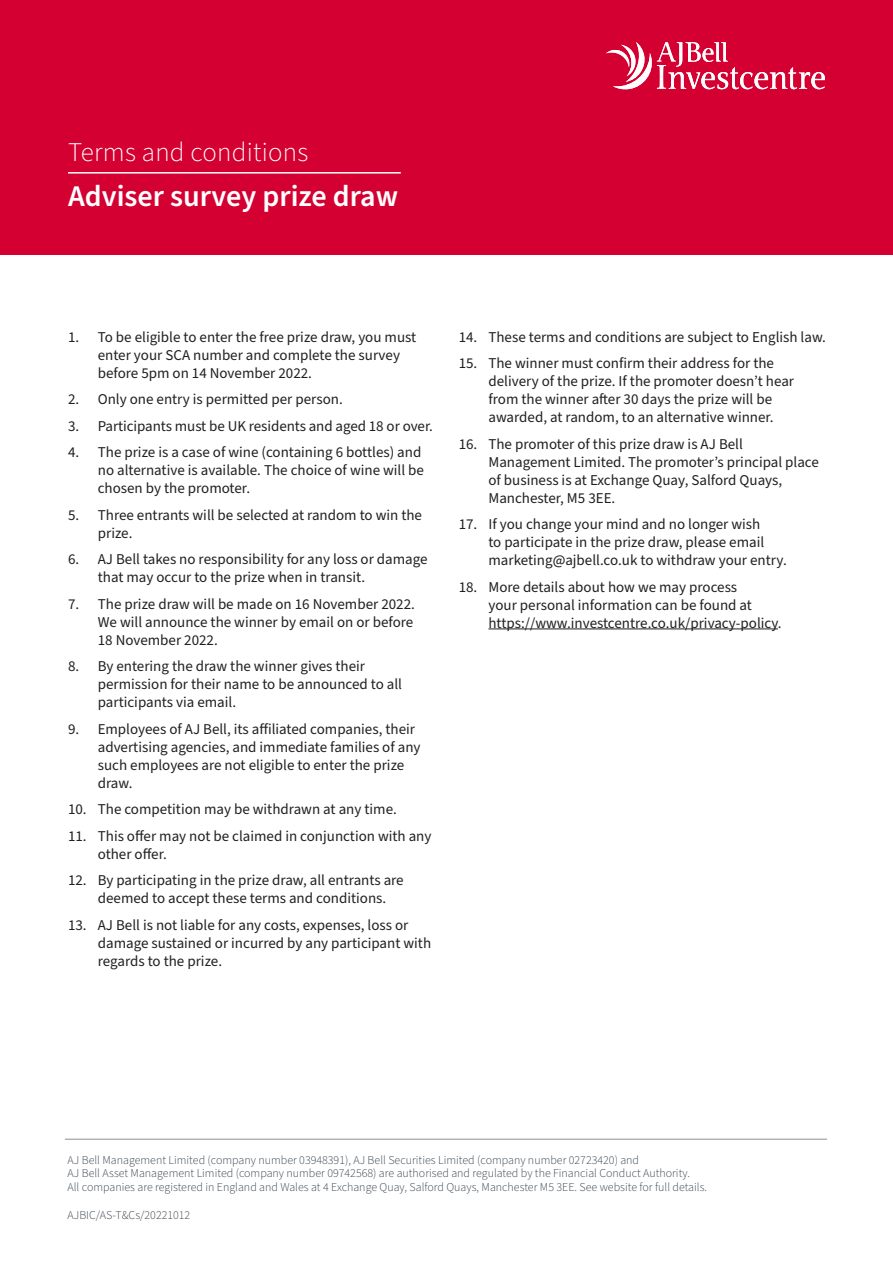
<style>
.page{position:relative;width:893px;height:1263px;background:#fff}
.page>*{position:absolute;margin:0;border:0;box-sizing:border-box;transform-origin:0 0}
.t1{font:600 30px "Source Sans Pro";color:#fff}
.t2{font:300 27px "Source Sans Pro";letter-spacing:.01em;color:#fff}
.t3{font:15px/18px "Source Sans Pro";color:#231f20}
.t4{font:300 12px/13.5px "Source Sans Pro";color:#333f48}
</style>
<div class="page">
<div style="left:0;top:0;width:893px;height:254px;background:#d50032"></div>
<hr style="left:68px;top:172px;width:333px;height:2px;background:#fff">
<hr style="left:488px;top:628px;width:290px;height:1px;background:#231f20">
<svg style="left:606px;top:42px;width:219px;height:48px"></svg>
<hr style="left:65px;top:1139px;width:762px;height:1px;background:#888f95">
<h2 class="t2" style="left:68px;top:134px;width:242px">Terms and conditions</h2>
<h1 class="t1" style="left:68px;top:176px;width:332px">Adviser survey prize draw</h1>
<p class="t3" style="left:98px;top:328px;width:320px;text-indent:-30px">1. To be eligible to enter the free prize draw, you must enter your SCA number and complete the survey before 5pm on 14 November 2022.</p>
<p class="t3" style="left:68px;top:391px;width:276px">2. Only one entry is permitted per person.</p>
<p class="t3" style="left:68px;top:417px;width:366px">3. Participants must be UK residents and aged 18 or over.</p>
<p class="t3" style="left:98px;top:444px;width:328px;text-indent:-30px">4. The prize is a case of wine (containing 6 bottles) and no alternative is available. The choice of wine will be chosen by the promoter.</p>
<p class="t3" style="left:98px;top:506px;width:326px;text-indent:-30px">5. Three entrants will be selected at random to win the prize.</p>
<p class="t3" style="left:98px;top:551px;width:331px;text-indent:-30px">6. AJ Bell takes no responsibility for any loss or damage that may occur to the prize when in transit.</p>
<p class="t3" style="left:98px;top:595px;width:319px;text-align:justify;text-indent:-30px">7. The prize draw will be made on 16 November 2022.<br>We will announce the winner by email on or before 18 November 2022.</p>
<p class="t3" style="left:98px;top:658px;width:306px;text-indent:-30px">8. By entering the draw the winner gives their permission for their name to be announced to all participants via email.</p>
<p class="t3" style="left:98px;top:720px;width:324px;text-indent:-30px">9. Employees of AJ Bell, its affiliated companies, their advertising agencies, and immediate families of any such employees are not eligible to enter the prize draw.</p>
<p class="t3" style="left:68px;top:801px;width:330px">10. The competition may be withdrawn at any time.</p>
<p class="t3" style="left:98px;top:827px;width:335px;text-indent:-30px">11. This offer may not be claimed in conjunction with any other offer.</p>
<p class="t3" style="left:98px;top:872px;width:307px;text-indent:-30px">12. By participating in the prize draw, all entrants are deemed to accept these terms and conditions.</p>
<p class="t3" style="left:98px;top:916px;width:335px;text-indent:-30px">13. AJ Bell is not liable for any costs, expenses, loss or damage sustained or incurred by any participant with regards to the prize.</p>
<p class="t3" style="left:459px;top:328px;width:369px">14. These terms and conditions are subject to English law.</p>
<p class="t3" style="left:488px;top:355px;width:307px;text-indent:-30px">15. The winner must confirm their address for the delivery of the prize. If the promoter doesn’t hear from the winner after 30 days the prize will be awarded, at random, to an alternative winner.</p>
<p class="t3" style="left:488px;top:435px;width:332px;text-indent:-30px">16. The promoter of this prize draw is AJ Bell Management Limited. The promoter’s principal place of business is at Exchange Quay, Salford Quays, Manchester, M5 3EE.</p>
<p class="t3" style="left:488px;top:516px;width:300px;text-indent:-30px">17. If you change your mind and no longer wish<br>to participate in the prize draw, please email marketing@ajbell.co.uk to withdraw your entry.</p>
<p class="t3" style="left:488px;top:578px;width:295px;text-indent:-30px">18. More details about how we may process<br>your personal information can be found at https://www.investcentre.co.uk/privacy-policy.</p>
<p class="t4" style="left:68px;top:1153px;width:573px">AJ Bell Management Limited (company number 03948391), AJ Bell Securities Limited (company number 02723420) and</p>
<p class="t4" style="left:68px;top:1167px;width:641px">AJ Bell Asset Management Limited (company number 09742568) are authorised and regulated by the Financial Conduct Authority.<br>All companies are registered in England and Wales at 4 Exchange Quay, Salford Quays, Manchester M5 3EE. See website for full details.</p>
<p class="t4" style="left:68px;top:1208px;width:124px">AJBIC/AS-T&amp;Cs/20221012</p>
</div>
